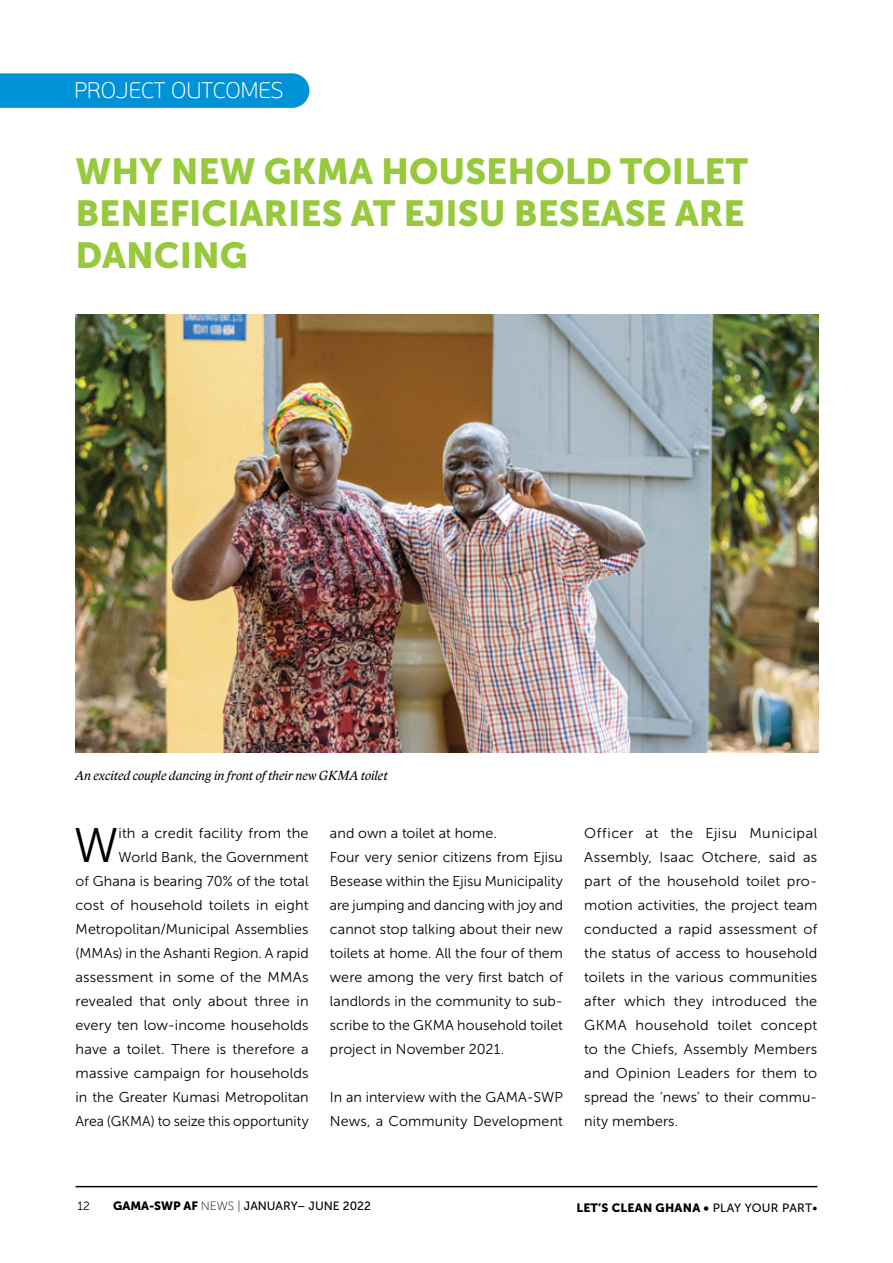
<style>
.page{position:relative;width:893px;height:1263px;background:#fff}
.page>*{position:absolute;margin:0;border:0;box-sizing:border-box;transform-origin:0 0}
.t1{font:48.45px "Museo Sans 300";color:#000}
.t2{font:36px/42px "Museo Sans 900";color:#97c93d;text-align:justify}
.t3{font:100 22.5px "PF Beau Sans Pro";color:#fff}
.t4{font:14.25px/24px "Museo Sans 300";letter-spacing:.005em;color:#000}
.t5{font:italic 13.5px "Lido STF";color:#000}
.t6{font:12px "Museo Sans 500";color:#000}
.t7{font:12px "Museo Sans 900";letter-spacing:.02em;color:#000}
.t8{font:12px "Museo Sans 300";color:#000}
.s1{font-family:"Museo Sans 900"}
.s2{font-family:"Museo Sans 100"}
.s3{font-family:"Museo Sans 500"}
</style>
<div class="page">
<hr style="left:76px;top:1186px;width:741px;height:1px;background:#000">
<img style="left:76px;top:315px;width:742px;height:437px">
<div style="left:0;top:73px;width:309px;height:35px;background:#0092d7"></div>
<h3 class="t3" style="left:74px;top:78px;width:210px">PROJECT OUTCOMES</h3>
<h2 class="t2" style="left:76px;top:151px;width:674px">WHY NEW GKMA HOUSEHOLD TOILET BENEFICIARIES AT EJISU BESEASE ARE DANCING</h2>
<p class="t5" style="left:76px;top:768px;width:314px">An excited couple dancing in front of their new GKMA toilet</p>
<p class="t4" style="left:76px;top:821px;width:235px;text-align:right">ith a credit facility from the<br>World Bank, the Government<br>of Ghana is bearing 70% of the total cost of household toilets in eight Metropolitan/Municipal Assemblies (MMAs) in the Ashanti Region. A rapid assessment in some of the MMAs revealed that only about three in every ten low-income households have a toilet. There is therefore a massive campaign for households in the Greater Kumasi Metropolitan Area (GKMA) to seize this opportunity</p>
<p class="t4" style="left:330px;top:821px;width:235px">and own a toilet at home.<br>Four very senior citizens from Ejisu Besease within the Ejisu Municipality are jumping and dancing with joy and cannot stop talking about their new toilets at home. All the four of them were among the very first batch of landlords in the community to sub&shy;scribe to the GKMA household toilet project in November 2021.</p>
<h1 class="t1" style="left:74px;top:819px;width:46px">W</h1>
<p class="t4" style="left:330px;top:1085px;width:235px">In an interview with the GAMA-SWP<br>News, a Community Development</p>
<p class="t4" style="left:584px;top:821px;width:235px;text-align:justify">Officer at the Ejisu Municipal Assembly, Isaac Otchere, said as part of the household toilet pro&shy;motion activities, the project team conducted a rapid assessment of the status of access to household toilets in the various communities after which they introduced the GKMA household toilet concept to the Chiefs, Assembly Members and Opinion Leaders for them to spread the ‘news’ to their commu&shy;nity members.</p>
<p class="t8" style="left:77px;top:1199px;width:14px">12</p>
<p class="t6" style="left:113px;top:1199px;width:259px"><span class="s1">GAMA-SWP AF</span> <span class="s2">NEWS |</span> JANUARY– JUNE 2022</p>
<p class="t7" style="left:576px;top:1201px;width:243px">LET’S CLEAN GHANA • <span class="s3">PLAY YOUR PART•</span></p>
</div>
